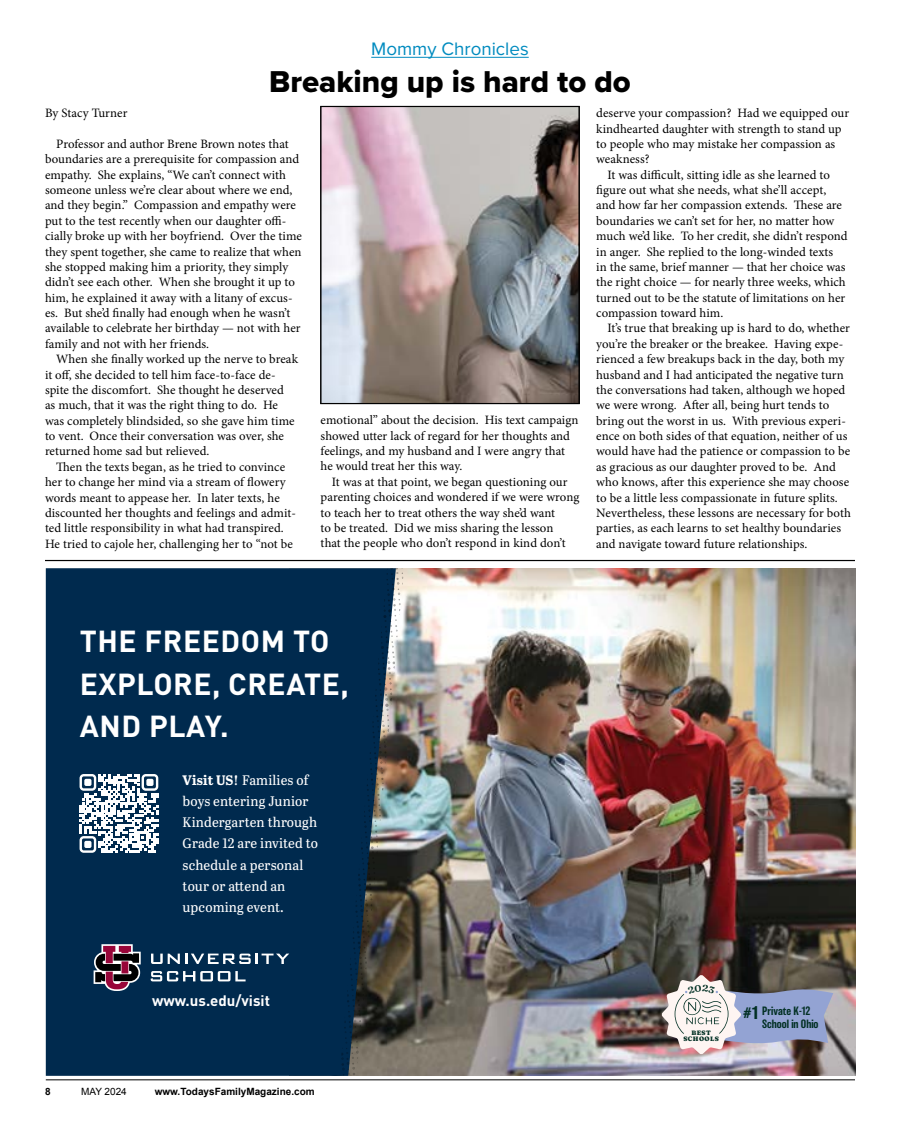
<style>
.page{position:relative;width:900px;height:1125px;background:#fff}
.page>*{position:absolute;margin:0;border:0;box-sizing:border-box;transform-origin:0 0}
.t1{font:31.25px "Proxima Nova Extrabld";color:#000}
.t2{font:700 30px/42.5px "DINOT";letter-spacing:.02em;color:#fff}
.t3{font:18.75px "Proxima Nova";color:#008bbf}
.t4{font:700 17px "Balboa";color:#023024}
.t5{font:700 15px "DINOT";color:#fff}
.t6{font:13.75px/21.2px "Abril Titling";letter-spacing:.01em;color:#fff}
.t7{font:12.75px/15.4px "Minion Pro";color:#000}
.t8{font:500 11.12px/13.2px "Balboa";color:#023024}
.t9{font:700 10px "Arial";color:#000}
.t10{font:10px "Arial";color:#000}
.t11{font:900 6.25px/6.2px "Fraunces 9 pt Soft";letter-spacing:.065em;color:#023024;text-align:center}
.s1{font-weight:700}
</style>
<div class="page">
<hr style="left:371px;top:57px;width:158px;height:1px;background:#008bbf">
<img style="left:321px;top:106px;width:258px;height:298px">
<hr style="left:46px;top:1080px;width:809px;height:1px;background:#000">
<hr style="left:45px;top:560px;width:810px;height:1px;background:#000">
<img style="left:438px;top:568px;width:418px;height:508px">
<div style="left:46px;top:568px;width:255px;height:508px;background:#002a4e"></div>
<img style="left:301px;top:568px;width:137px;height:508px">
<svg style="left:80px;top:774px;width:78px;height:79px"></svg>
<svg style="left:151px;top:954px;width:138px;height:10px"></svg>
<svg style="left:151px;top:971px;width:95px;height:10px"></svg>
<svg style="left:94px;top:944px;width:47px;height:47px;background:#604659"></svg>
<img style="left:662px;top:975px;width:171px;height:79px">
<h3 class="t3" style="left:371px;top:35px;width:159px">Mommy Chronicles</h3>
<h1 class="t1" style="left:269px;top:58px;width:363px">Breaking up is hard to do</h1>
<p class="t7" style="left:45px;top:105px;width:84px">By Stacy Turner</p>
<p class="t7" style="left:45px;top:136px;width:258px;text-indent:11px">Professor and author Brene Brown notes that boundaries are a prerequisite for compassion and empathy. She explains, “We can’t connect with someone unless we’re clear about where we end, and they begin.” Compassion and empathy were put to the test recently when our daughter offi&shy;cially broke up with her boyfriend. Over the time they spent together, she came to realize that when she stopped making him a priority, they simply didn’t see each other. When she brought it up to him, he explained it away with a litany of excus&shy;es. But she’d finally had enough when he wasn’t available to celebrate her birthday — not with her family and not with her friends.</p>
<p class="t7" style="left:45px;top:351px;width:255px;text-indent:11px">When she finally worked up the nerve to break it off, she decided to tell him face-to-face de&shy;spite the discomfort. She thought he deserved<br>as much, that it was the right thing to do. He was completely blindsided, so she gave him time to vent. Once their conversation was over, she returned home sad but relieved.</p>
<p class="t7" style="left:45px;top:459px;width:253px;text-indent:11px">Then the texts began, as he tried to convince her to change her mind via a stream of flowery words meant to appease her. In later texts, he discounted her thoughts and feelings and admit&shy;ted little responsibility in what had transpired.<br>He tried to cajole her, challenging her to “not be</p>
<p class="t7" style="left:321px;top:413px;width:260px">emotional” about the decision. His text campaign showed utter lack of regard for her thoughts and feelings, and my husband and I were angry that he would treat her this way.</p>
<p class="t7" style="left:321px;top:474px;width:260px;text-indent:11px">It was at that point, we began questioning our parenting choices and wondered if we were wrong to teach her to treat others the way she’d want<br>to be treated. Did we miss sharing the lesson<br>that the people who don’t respond in kind don’t</p>
<p class="t7" style="left:596px;top:105px;width:254px">deserve your compassion? Had we equipped our kindhearted daughter with strength to stand up to people who may mistake her compassion as weakness?</p>
<p class="t7" style="left:596px;top:167px;width:253px;text-indent:11px">It was difficult, sitting idle as she learned to figure out what she needs, what she’ll accept, and how far her compassion extends. These are boundaries we can’t set for her, no matter how much we’d like. To her credit, she didn’t respond in anger. She replied to the long-winded texts<br>in the same, brief manner — that her choice was the right choice — for nearly three weeks, which turned out to be the statute of limitations on her compassion toward him.</p>
<p class="t7" style="left:596px;top:321px;width:256px;text-indent:11px">It’s true that breaking up is hard to do, whether you’re the breaker or the breakee. Having expe&shy;rienced a few breakups back in the day, both my husband and I had anticipated the negative turn the conversations had taken, although we hoped we were wrong. After all, being hurt tends to bring out the worst in us. With previous experi&shy;ence on both sides of that equation, neither of us would have had the patience or compassion to be as gracious as our daughter proved to be. And who knows, after this experience she may choose to be a little less compassionate in future splits.<br>Nevertheless, these lessons are necessary for both parties, as each learns to set healthy boundaries and navigate toward future relationships.</p>
<h2 class="t2" style="left:80px;top:620px;width:271px">THE FREEDOM TO<br>EXPLORE, CREATE,<br>AND PLAY.</h2>
<p class="t6" style="left:183px;top:769px;width:137px"><span class="s1">Visit US!</span> Families of boys entering Junior<br>Kindergarten through<br>Grade 12 are invited to schedule a personal tour or attend an upcoming event.</p>
<p class="t5" style="left:152px;top:991px;width:119px">www.us.edu/visit</p>
<p class="t9" style="left:45px;top:1085px;width:7px">8</p>
<p class="t10" style="left:81px;top:1085px;width:47px">MAY 2024</p>
<p class="t9" style="left:155px;top:1085px;width:162px">www.TodaysFamilyMagazine.com</p>
<p class="t11" style="left:683px;top:1029px;width:37px">BEST<br>SCHOOLS</p>
<p class="t8" style="left:762px;top:1004px;width:58px">Private K-12<br>School in Ohio</p>
<h3 class="t4" style="left:743px;top:1003px;width:17px">#1</h3>
</div>
